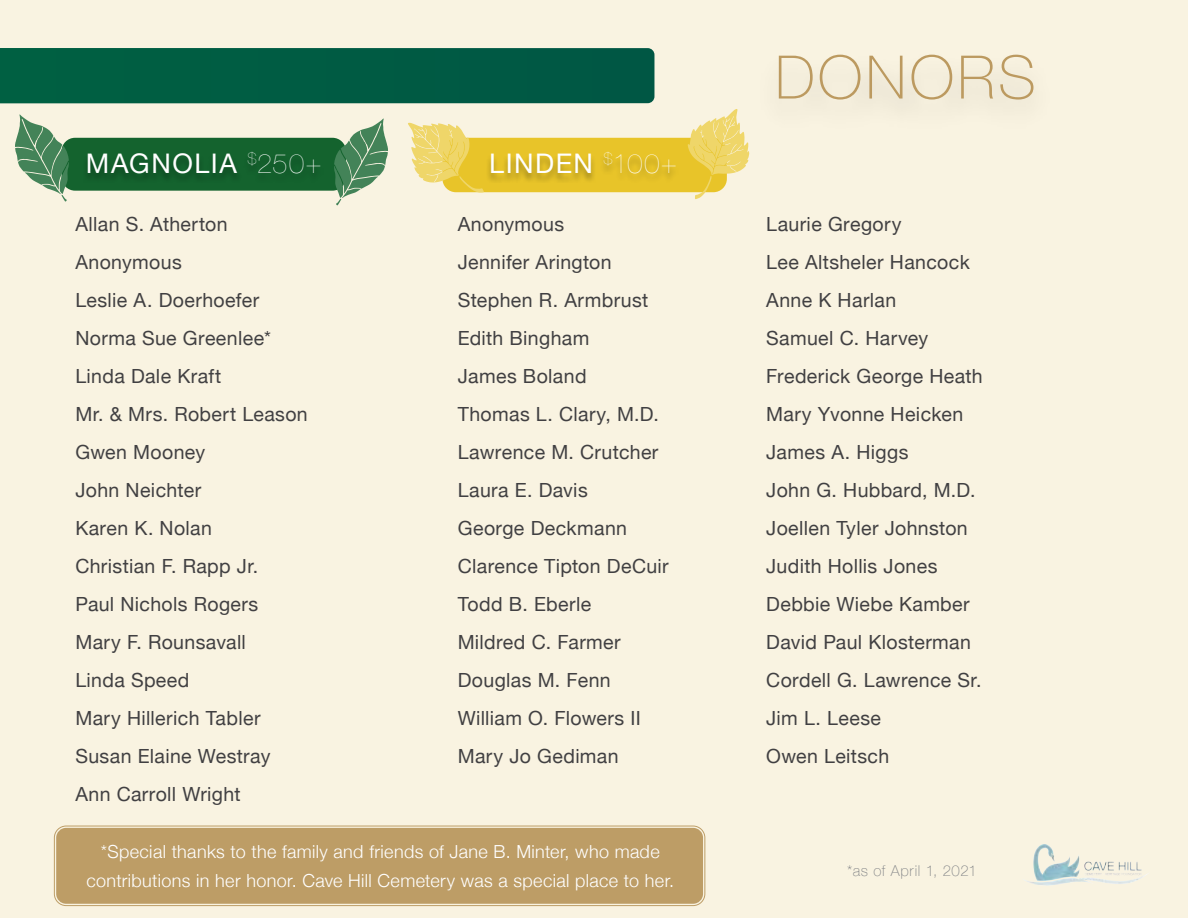
<style>
.page{position:relative;width:1188px;height:918px;background:#f9f3e1}
.page>*{position:absolute;margin:0;border:0;box-sizing:border-box;transform-origin:0 0}
.t1{font:100 60px "Helvetica Neue";letter-spacing:.055em;color:#bc9a60}
.t2{font:27px "Helvetica Neue";letter-spacing:.055em;color:#fff}
.t3{font:19.5px/38px "Helvetica Neue";letter-spacing:.02em;color:#414042}
.t4{font:300 18px/29.1px "Helvetica Neue";letter-spacing:.02em;color:#fff;text-align:center}
.t5{font:100 15px "Helvetica Neue";letter-spacing:.04em;color:#808285}
.s1{font-weight:200}
</style>
<div class="page">
<div style="left:0;top:48px;width:654px;height:55px;background:#005c43"></div>
<div style="left:62px;top:138px;width:284px;height:53px;background:#14632e;border-radius:14px"></div>
<div style="left:442px;top:138px;width:285px;height:54px;background:#e8c429;border-radius:14px"></div>
<div style="left:486px;top:153px;width:195px;height:30px;background:#000;opacity:.3"></div>
<div style="left:83px;top:153px;width:243px;height:30px;background:#135e2c"></div>
<svg style="left:15px;top:114px;width:54px;height:88px"></svg>
<svg style="left:334px;top:119px;width:54px;height:87px"></svg>
<svg style="left:688px;top:109px;width:61px;height:90px"></svg>
<svg style="left:408px;top:123px;width:76px;height:70px"></svg>
<img style="left:1025px;top:844px;width:122px;height:42px">
<div style="left:56px;top:828px;width:647px;height:76px;background:#bd9d66;border-radius:10px"></div>
<div style="left:54px;top:826px;width:651px;height:80px;border:1px solid #bd9d66;border-radius:12px"></div>
<div style="left:58px;top:829px;width:644px;height:73px;border:1px solid #bd9d66;border-radius:8px"></div>
<h2 class="t2" style="left:86px;top:144px;width:237px">MAGNOLIA <sup>$</sup><span class="s1">250+</span></h2>
<h2 class="t2" style="left:489px;top:144px;width:189px">LINDEN <sup>$</sup><span class="s1">100+</span></h2>
<p class="t3" style="left:75px;top:207px;width:234px">Allan S. Atherton<br>Anonymous<br>Leslie A. Doerhoefer<br>Norma Sue Greenlee*<br>Linda Dale Kraft<br>Mr. &amp; Mrs. Robert Leason<br>Gwen Mooney<br>John Neichter<br>Karen K. Nolan<br>Christian F. Rapp Jr.<br>Paul Nichols Rogers<br>Mary F. Rounsavall<br>Linda Speed<br>Mary Hillerich Tabler<br>Susan Elaine Westray<br>Ann Carroll Wright</p>
<p class="t3" style="left:458px;top:207px;width:212px">Anonymous<br>Jennifer Arington<br>Stephen R. Armbrust<br>Edith Bingham<br>James Boland<br>Thomas L. Clary, M.D.<br>Lawrence M. Crutcher<br>Laura E. Davis<br>George Deckmann<br>Clarence Tipton DeCuir<br>Todd B. Eberle<br>Mildred C. Farmer<br>Douglas M. Fenn<br>William O. Flowers II<br>Mary Jo Gediman</p>
<p class="t4" style="left:86px;top:835px;width:589px">*Special thanks to the family and friends of Jane B. Minter, who made contributions in her honor. Cave Hill Cemetery was a special place to her.</p>
<h1 class="t1" style="left:775px;top:32px;width:262px">DONORS</h1>
<p class="t3" style="left:766px;top:207px;width:218px">Laurie Gregory<br>Lee Altsheler Hancock<br>Anne K Harlan<br>Samuel C. Harvey<br>Frederick George Heath<br>Mary Yvonne Heicken<br>James A. Higgs<br>John G. Hubbard, M.D.<br>Joellen Tyler Johnston<br>Judith Hollis Jones<br>Debbie Wiebe Kamber<br>David Paul Klosterman<br>Cordell G. Lawrence Sr.<br>Jim L. Leese<br>Owen Leitsch</p>
<p class="t5" style="left:847px;top:859px;width:131px">*as of April 1, 2021</p>
</div>
